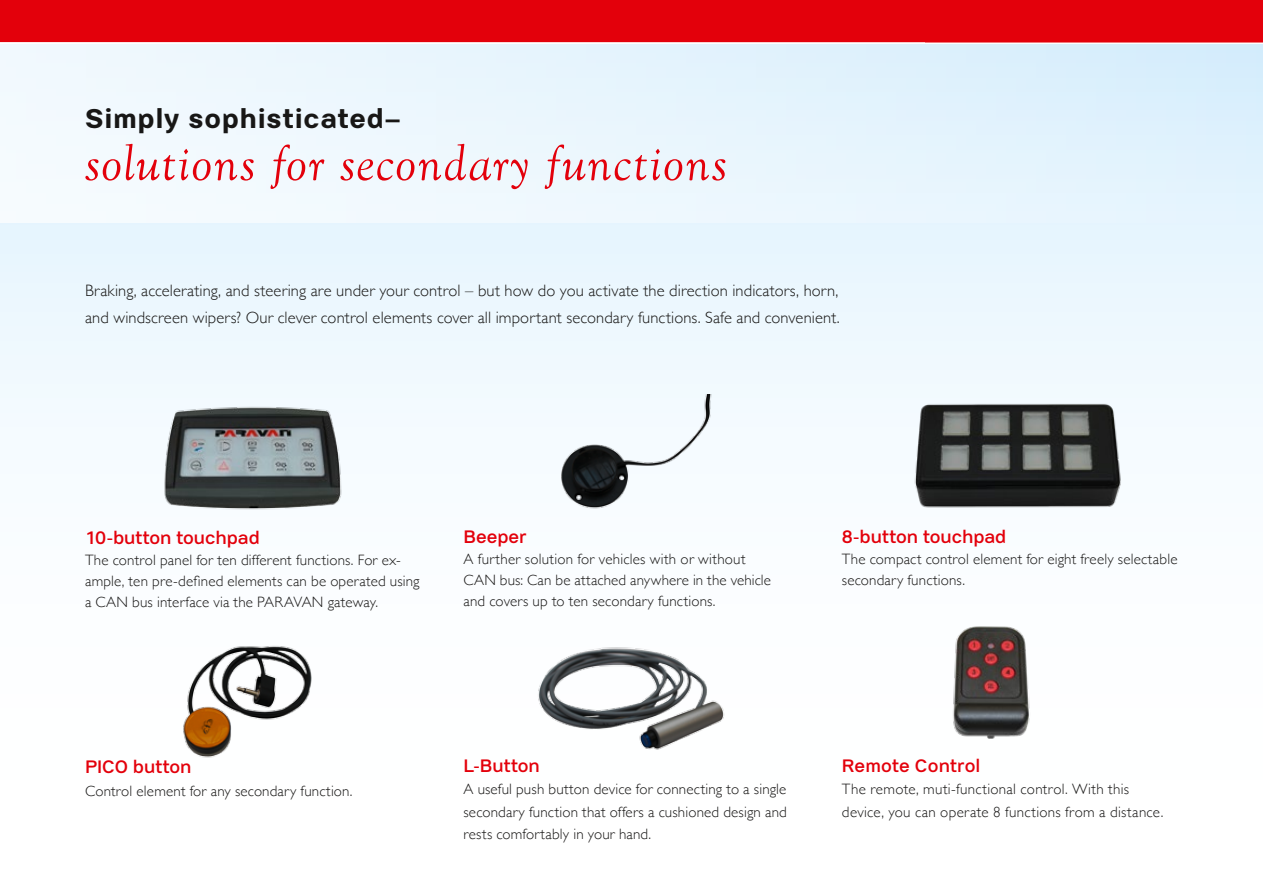
<style>
.page{position:relative;width:1263px;height:893px;background:#fff}
.page>*{position:absolute;margin:0;border:0;box-sizing:border-box;transform-origin:0 0}
.t1{font:italic 52.5px "Goudy Old Style T";letter-spacing:.025em;color:#e3000b}
.t2{font:700 27px "Kana Sans";letter-spacing:.025em;color:#181716}
.t3{font:500 18px "Kana Sans";color:#e3000b}
.t4{font:300 16.5px/27px "Gill Sans";letter-spacing:.005em;color:#181716}
.t5{font:300 15px/21px "Gill Sans";letter-spacing:.015em;color:#181716}
</style>
<div class="page">
<div style="left:0;top:223px;width:1263px;height:204px;background:#edf8fe"></div>
<div style="left:0;top:0;width:1263px;height:43px;background:#e3000b"></div>
<div style="left:0;top:43px;width:1263px;height:180px;background:linear-gradient(to right,#f5fafe,#ddf0fd)"></div>
<hr style="left:0;top:43px;width:1263px;height:1px;background:#fff">
<img style="left:137px;top:389px;width:224px;height:121px">
<img style="left:183px;top:645px;width:129px;height:113px">
<img style="left:538px;top:647px;width:187px;height:103px">
<img style="left:953px;top:626px;width:77px;height:113px">
<img style="left:480px;top:395px;width:241px;height:114px">
<img style="left:841px;top:379px;width:336px;height:129px">
<h2 class="t2" style="left:85px;top:98px;width:317px">Simply sophisticated–</h2>
<h1 class="t1" style="left:85px;top:135px;width:644px">solutions for secondary functions</h1>
<p class="t4" style="left:85px;top:277px;width:756px">Braking, accelerating, and steering are under your control – but how do you activate the direction indicators, horn, and windscreen wipers? Our clever control elements cover all important secondary functions. Safe and convenient.</p>
<p class="t3" style="left:85px;top:524px;width:176px">10-button touchpad</p>
<p class="t5" style="left:85px;top:549px;width:336px">The control panel for ten different functions. For ex&shy;ample, ten pre-defined elements can be operated using a CAN bus interface via the PARAVAN gateway.</p>
<p class="t3" style="left:463px;top:523px;width:65px">Beeper</p>
<p class="t5" style="left:463px;top:547px;width:309px">A further solution for vehicles with or without<br>CAN bus: Can be attached anywhere in the vehicle and covers up to ten secondary functions.</p>
<p class="t3" style="left:842px;top:523px;width:166px">8-button touchpad</p>
<p class="t5" style="left:842px;top:547px;width:337px">The compact control element for eight freely selectable secondary functions.</p>
<p class="t3" style="left:85px;top:754px;width:108px">PICO button</p>
<p class="t5" style="left:85px;top:779px;width:269px">Control element for any secondary function.</p>
<p class="t3" style="left:463px;top:752px;width:78px">L-Button</p>
<p class="t5" style="left:463px;top:777px;width:325px;line-height:22.5px;text-align:justify">A useful push button device for connecting to a single secondary function that offers a cushioned design and rests comfortably in your hand.</p>
<p class="t3" style="left:842px;top:752px;width:140px">Remote Control</p>
<p class="t5" style="left:842px;top:777px;width:323px;line-height:22.5px">The remote, muti-functional control. With this device, you can operate 8 functions from a distance.</p>
</div>
